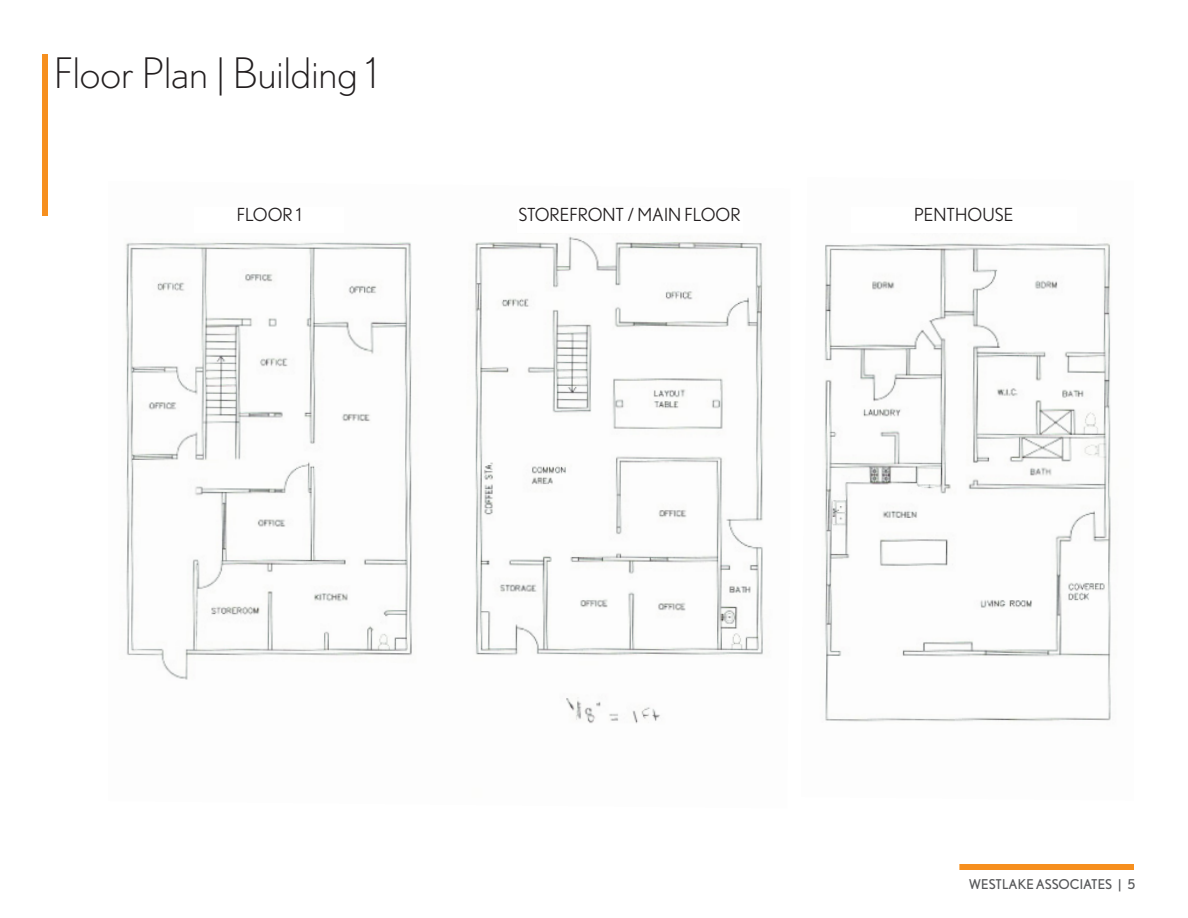
<style>
.page{position:relative;width:1188px;height:918px;background:#fff}
.page>*{position:absolute;margin:0;border:0;box-sizing:border-box;transform-origin:0 0}
.t1{font:300 42px "Nobel";color:#231f20}
.t2{font:18px "Nobel";color:#231f20}
.t3{font:13.5px "Nobel";color:#57585a}
</style>
<div class="page">
<div style="left:42px;top:54px;width:6px;height:162px;background:#f68f1e"></div>
<div style="left:959px;top:864px;width:175px;height:6px;background:#f68f1e"></div>
<img style="left:125px;top:236px;width:638px;height:488px">
<img style="left:824px;top:243px;width:287px;height:479px">
<p class="t1" style="left:54px;top:49px;width:325px">Floor Plan | Building 1</p>
<p class="t2" style="left:237px;top:205px;width:66px">FLOOR 1</p>
<p class="t2" style="left:518px;top:205px;width:224px">STOREFRONT / MAIN FLOOR</p>
<p class="t2" style="left:914px;top:205px;width:101px">PENTHOUSE</p>
<p class="t3" style="left:969px;top:877px;width:168px">WESTLAKE ASSOCIATES | 5</p>
</div>
